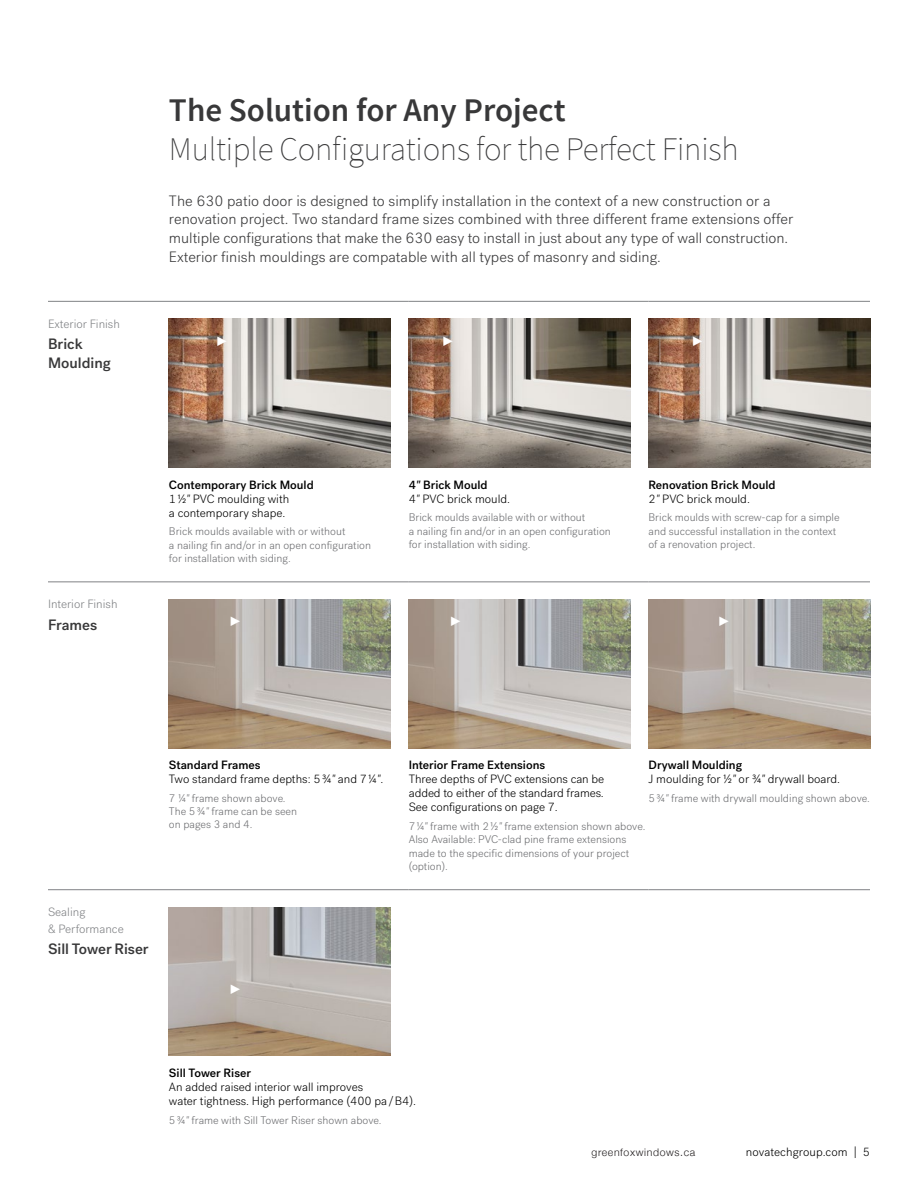
<style>
.page{position:relative;width:918px;height:1188px;background:#fff}
.page>*{position:absolute;margin:0;border:0;box-sizing:border-box;transform-origin:0 0}
.t1{font:200 33px "Source Sans Pro";letter-spacing:-.01em;color:#383839}
.t2{font:600 33px "Source Sans Pro";color:#383839}
.t3{font:300 15px/18.8px "Post Grotesk";color:#383839}
.t4{font:500 15px/18.8px "Post Grotesk";color:#383839}
.t5{font:300 13.5px "Post Grotesk";color:#fff}
.t6{font:300 12px/14.1px "Post Grotesk";color:#000}
.t7{font:500 12px/14.1px "Post Grotesk";color:#000}
.t8{font:300 12px/16.5px "Post Grotesk";color:#808285}
.t9{font:300 10.95px/13.2px "Post Grotesk";color:#6d6e71}
.t10{font:300 10.5px "Helvetica Neue";letter-spacing:.06em;color:#231f20}
.s1{font-weight:500}
.s2{font-style:italic}
.s3{font-weight:500;font-style:italic}
.s4{font-weight:300}
.s5{font-weight:300;font-style:italic}
</style>
<div class="page">
<hr style="left:48px;top:889px;width:121px;height:1px;background:#808285">
<hr style="left:169px;top:889px;width:240px;height:1px;background:#808285">
<hr style="left:409px;top:889px;width:240px;height:1px;background:#808285">
<hr style="left:649px;top:889px;width:221px;height:1px;background:#808285">
<hr style="left:48px;top:582px;width:121px;height:1px;background:#808285">
<hr style="left:48px;top:301px;width:121px;height:1px;background:#808285">
<hr style="left:169px;top:301px;width:240px;height:1px;background:#808285">
<hr style="left:409px;top:301px;width:240px;height:1px;background:#808285">
<hr style="left:649px;top:301px;width:221px;height:1px;background:#808285">
<hr style="left:169px;top:582px;width:240px;height:1px;background:#808285">
<hr style="left:409px;top:582px;width:240px;height:1px;background:#808285">
<hr style="left:649px;top:582px;width:221px;height:1px;background:#808285">
<img style="left:169px;top:319px;width:221px;height:149px">
<img style="left:409px;top:319px;width:221px;height:149px">
<img style="left:649px;top:319px;width:221px;height:149px">
<img style="left:169px;top:599px;width:221px;height:149px">
<img style="left:409px;top:599px;width:221px;height:149px">
<img style="left:649px;top:599px;width:221px;height:149px">
<img style="left:169px;top:907px;width:221px;height:149px">
<h1 class="t2" style="left:169px;top:89px;width:398px">The Solution for Any Project</h1>
<h1 class="t1" style="left:169px;top:129px;width:571px">Multiple Configurations for the Perfect Finish</h1>
<p class="t3" style="left:169px;top:191px;width:626px">The 630 patio door is designed to simplify installation in the context of a new construction or a renovation project. Two standard frame sizes combined with three different frame extensions offer multiple configurations that make the 630 easy to install in just about any type of wall construction.<br>Exterior finish mouldings are compatable with all types of masonry and siding.</p>
<p class="t8" style="left:48px;top:316px;width:73px">Exterior Finish</p>
<h2 class="t4" style="left:48px;top:335px;width:64px">Brick<br>Moulding</h2>
<p class="t5" style="left:217px;top:334px;width:12px">►</p>
<p class="t5" style="left:443px;top:334px;width:12px">►</p>
<p class="t5" style="left:693px;top:334px;width:12px">►</p>
<p class="t6" style="left:169px;top:478px;width:146px"><span class="s1">Contemporary Brick Mould<br></span>11/2<span class="s2">"</span> PVC moulding with<br>a contemporary shape.</p>
<p class="t9" style="left:169px;top:525px;width:204px">Brick moulds available with or without<br>a nailing fin and/or in an open configuration for installation with siding.</p>
<p class="t6" style="left:409px;top:478px;width:103px"><span class="s1">4</span><span class="s3">"</span> <span class="s1">Brick Mould<br></span>4<span class="s2">"</span> PVC brick mould.</p>
<p class="t9" style="left:409px;top:511px;width:204px">Brick moulds available with or without<br>a nailing fin and/or in an open configuration for installation with siding.</p>
<p class="t7" style="left:649px;top:477px;width:128px">Renovation Brick Mould<br><span class="s4">2</span><span class="s5">"</span> <span class="s4">PVC brick mould.</span></p>
<p class="t9" style="left:649px;top:511px;width:193px">Brick moulds with screw-cap for a simple and successful installation in the context of a renovation project.</p>
<p class="t8" style="left:48px;top:596px;width:71px">Interior Finish</p>
<h2 class="t4" style="left:48px;top:615px;width:51px">Frames</h2>
<p class="t5" style="left:230px;top:614px;width:12px">►</p>
<p class="t5" style="left:450px;top:614px;width:12px">►</p>
<p class="t5" style="left:719px;top:614px;width:12px">►</p>
<p class="t6" style="left:169px;top:758px;width:216px"><span class="s1">Standard Frames<br></span>Two standard frame depths: 53/4<span class="s2">"</span> and 71/4<span class="s2">"</span>.</p>
<p class="t9" style="left:169px;top:792px;width:130px">7 1/4<span class="s2">"</span> frame shown above.<br>The 53/4<span class="s2">"</span> frame can be seen on pages 3 and 4.</p>
<p class="t8" style="left:48px;top:904px;width:77px">Sealing<br>&amp; Performance</p>
<h2 class="t4" style="left:48px;top:940px;width:102px">Sill Tower Riser</h2>
<p class="t5" style="left:230px;top:982px;width:12px">►</p>
<p class="t7" style="left:409px;top:758px;width:138px">Interior Frame Extensions</p>
<p class="t6" style="left:409px;top:772px;width:197px;text-align:justify">Three depths of PVC extensions can be added to either of the standard frames.<br>See configurations on page 7.</p>
<p class="t9" style="left:409px;top:820px;width:238px">71/4<span class="s2">"</span> frame with 21/2<span class="s2">"</span> frame extension shown above.<br>Also Available: PVC-clad pine frame extensions made to the specific dimensions of your project (option).</p>
<p class="t6" style="left:649px;top:758px;width:193px"><span class="s1">Drywall Moulding<br></span>J moulding for 1/2<span class="s2">"</span> or 3/4<span class="s2">"</span> drywall board.</p>
<p class="t9" style="left:649px;top:792px;width:223px">53/4<span class="s2">"</span> frame with drywall moulding shown above.</p>
<p class="t7" style="left:169px;top:1066px;width:84px">Sill Tower Riser</p>
<p class="t6" style="left:169px;top:1080px;width:249px">An added raised interior wall improves<br>water tightness. High performance (400 pa /B4).</p>
<p class="t9" style="left:169px;top:1114px;width:214px">53/4<span class="s2">"</span> frame with Sill Tower Riser shown above.</p>
<p class="t10" style="left:592px;top:1144px;width:105px">greenfoxwindows.ca</p>
<p class="t6" style="left:746px;top:1145px;width:126px">novatechgroup.com | 5</p>
</div>
